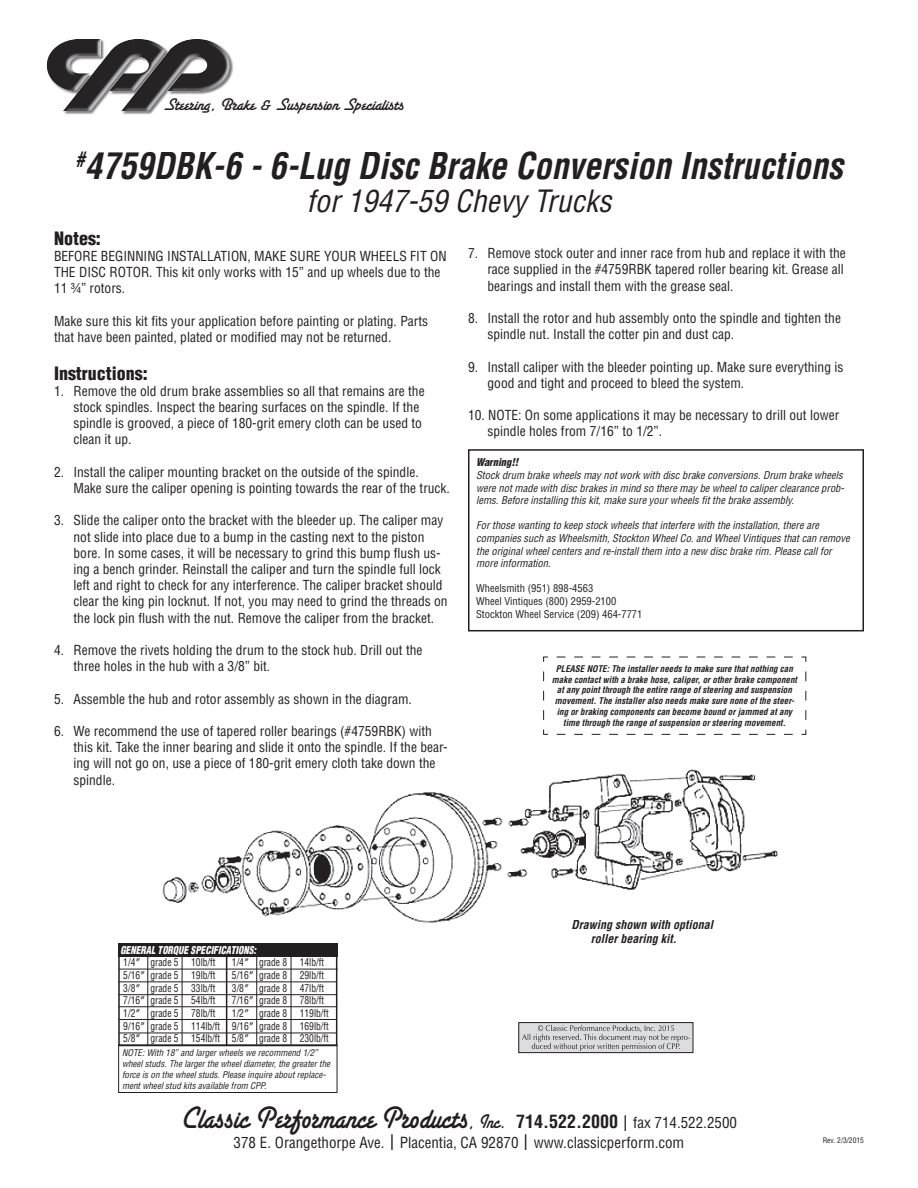
<style>
.page{position:relative;width:918px;height:1188px;background:#fff}
.page>*{position:absolute;margin:0;border:0;box-sizing:border-box;transform-origin:0 0}
.Headline{font:italic 700 condensed 36px "Helvetica";color:#231f20;scale:.95 1}
.t1{font:33px "Santa Fe Plain";letter-spacing:.005em;color:#231f20;scale:.9 1}
.Headline-2{font:italic condensed 30px "Helvetica";color:#231f20}
.t2{font:18px "Santa Fe Plain";color:#231f20}
.Instructions_text{font:900 condensed 18px "Helvetica";color:#231f20}
.t3{font:condensed 15px "Helvetica";color:#231f20}
.Instructions_text-2{font:condensed 13.5px/16.2px "Helvetica";color:#231f20}
.notes_text{font:condensed 13.5px/16.2px "Helvetica";color:#231f20}
.Instructions_text-3{font:italic 700 condensed 12px/14.4px "Helvetica";color:#231f20}
.Instructions_text-4{font:italic condensed 10.5px/12.6px "Helvetica";color:#231f20}
.Parts_List{font:condensed 10.5px "Helvetica";color:#231f20;scale:.9 1}
.Instructions_text-5{font:condensed 10.5px "Helvetica";color:#231f20}
.Subheads{font:italic 900 condensed 10.5px "Helvetica";color:#fff;scale:.9 1}
.Instructions_text-6{font:italic 900 condensed 10.5px "Helvetica";color:#231f20}
.notes_text-2{font:italic 700 condensed 9px/10.8px "Helvetica";color:#231f20;text-align:center}
.t4{font:italic condensed 9px/10.8px "Helvetica";color:#231f20}
.t5{font:condensed 7.5px "Helvetica";color:#231f20}
.s1{font-stretch:normal}
.s2{font-size:21px}
.s3{font-family:"Helvetica";font-weight:700;font-stretch:condensed;font-size:18px}
.s4{font-family:"Helvetica";font-stretch:condensed;font-size:21px}
.s5{font-family:"Helvetica";font-stretch:condensed;font-size:15px}
</style>
<div class="page">
<div style="left:47px;top:39px;width:186px;height:76px;background:#231f20;opacity:.6"></div>
<img style="left:127px;top:39px;width:69px;height:65px">
<img style="left:162px;top:769px;width:617px;height:178px">
<div style="left:468px;top:449px;width:396px;height:182px;border:2px solid #231f20"></div>
<svg style="left:543px;top:656px;width:264px;height:79px"></svg>
<div style="left:519px;top:1023px;width:174px;height:30px;background:#dcdddf"></div>
<div style="left:518px;top:1022px;width:175px;height:31px;border:1px solid #231f20"></div>
<svg style="left:522px;top:1025px;width:168px;height:26px"></svg>
<div style="left:118px;top:955px;width:219px;height:91px;border:2px solid #231f20"></div>
<hr style="left:226px;top:955px;width:1px;height:91px;background:#231f20">
<hr style="left:119px;top:969px;width:219px;height:1px;background:#231f20">
<hr style="left:119px;top:981px;width:218px;height:1px;background:#231f20">
<hr style="left:118px;top:994px;width:219px;height:1px;background:#231f20">
<hr style="left:119px;top:1006px;width:218px;height:1px;background:#231f20">
<hr style="left:119px;top:1019px;width:218px;height:1px;background:#231f20">
<hr style="left:119px;top:1033px;width:218px;height:1px;background:#231f20">
<hr style="left:148px;top:956px;width:1px;height:89px;background:#231f20">
<hr style="left:182px;top:956px;width:1px;height:89px;background:#231f20">
<hr style="left:256px;top:956px;width:1px;height:89px;background:#231f20">
<hr style="left:291px;top:956px;width:1px;height:89px;background:#231f20">
<div style="left:118px;top:943px;width:219px;height:13px;background:#231f20"></div>
<div style="left:118px;top:1045px;width:219px;height:48px;border:1px solid #231f20"></div>
<h3 class="t2" style="left:163px;top:93px;width:243px">Steering, Brake &amp; Suspension Specialists</h3>
<p class="Headline" style="left:75px;top:144px;width:810px"><sup>#</sup>4759DBK-6 - 6-Lug Disc Brake Conversion Instructions</p>
<p class="Headline-2" style="left:306px;top:183px;width:307px">for 1947-59 Chevy Trucks</p>
<p class="Instructions_text" style="left:54px;top:227px;width:48px">Notes:</p>
<p class="notes_text" style="left:54px;top:248px;width:394px">BEFORE BEGINNING INSTALLATION, MAKE SURE YOUR WHEELS FIT ON<br>THE DISC ROTOR. This kit only works with 15” and up wheels due to the<br>11 ¾” rotors.</p>
<p class="notes_text" style="left:54px;top:312px;width:376px">Make sure this kit fits your application before painting or plating. Parts that have been painted, plated or modified may not be returned.</p>
<p class="Instructions_text" style="left:54px;top:362px;width:95px">Instructions:</p>
<p class="Instructions_text-2" style="left:74px;top:383px;width:353px;text-indent:-20px">1. Remove the old drum brake assemblies so all that remains are the stock spindles. Inspect the bearing surfaces on the spindle. If the spindle is grooved, a piece of 180-grit emery cloth can be used to clean it up.</p>
<p class="Instructions_text-2" style="left:74px;top:464px;width:378px;text-indent:-20px">2. Install the caliper mounting bracket on the outside of the spindle.<br>Make sure the caliper opening is pointing towards the rear of the truck.</p>
<p class="Instructions_text-2" style="left:74px;top:512px;width:376px;text-indent:-20px">3. Slide the caliper onto the bracket with the bleeder up. The caliper may not slide into place due to a bump in the casting next to the piston bore. In some cases, it will be necessary to grind this bump flush us&shy;ing a bench grinder. Reinstall the caliper and turn the spindle full lock left and right to check for any interference. The caliper bracket should clear the king pin locknut. If not, you may need to grind the threads on the lock pin flush with the nut. Remove the caliper from the bracket.</p>
<p class="Instructions_text-2" style="left:74px;top:642px;width:351px;text-indent:-20px">4. Remove the rivets holding the drum to the stock hub. Drill out the three holes in the hub with a 3/8” bit.</p>
<p class="Instructions_text-2" style="left:54px;top:690px;width:360px">5. Assemble the hub and rotor assembly as shown in the diagram.</p>
<p class="Instructions_text-2" style="left:74px;top:723px;width:376px;text-indent:-20px">6. We recommend the use of tapered roller bearings (#4759RBK) with this kit. Take the inner bearing and slide it onto the spindle. If the bear&shy;ing will not go on, use a piece of 180-grit emery cloth take down the spindle.</p>
<p class="Instructions_text-2" style="left:488px;top:245px;width:360px;text-indent:-20px">7. Remove stock outer and inner race from hub and replace it with the race supplied in the #4759RBK tapered roller bearing kit. Grease all bearings and install them with the grease seal.</p>
<p class="Instructions_text-2" style="left:488px;top:310px;width:355px;text-indent:-20px">8. Install the rotor and hub assembly onto the spindle and tighten the spindle nut. Install the cotter pin and dust cap.</p>
<p class="Instructions_text-2" style="left:488px;top:358px;width:357px;text-indent:-20px">9. Install caliper with the bleeder pointing up. Make sure everything is good and tight and proceed to bleed the system.</p>
<p class="Instructions_text-2" style="left:488px;top:407px;width:353px;text-indent:-20px">10. NOTE: On some applications it may be necessary to drill out lower spindle holes from 7/16” to 1/2”.</p>
<p class="Instructions_text-6" style="left:476px;top:456px;width:44px">Warning!!</p>
<p class="Instructions_text-4" style="left:476px;top:469px;width:370px">Stock drum brake wheels may not work with disc brake conversions. Drum brake wheels were not made with disc brakes in mind so there may be wheel to caliper clearance prob&shy;lems. Before installing this kit, make sure your wheels fit the brake assembly.</p>
<p class="Instructions_text-4" style="left:476px;top:519px;width:375px">For those wanting to keep stock wheels that interfere with the installation, there are companies such as Wheelsmith, Stockton Wheel Co. and Wheel Vintiques that can remove the original wheel centers and re-install them into a new disc brake rim. Please call for more information.</p>
<p class="Instructions_text-5" style="left:476px;top:582px;width:119px">Wheelsmith (951) 898-4563</p>
<p class="Instructions_text-5" style="left:476px;top:595px;width:142px">Wheel Vintiques (800) 2959-2100</p>
<p class="Instructions_text-5" style="left:476px;top:608px;width:168px">Stockton Wheel Service (209) 464-7771</p>
<p class="notes_text-2" style="left:552px;top:663px;width:247px">PLEASE NOTE: The installer needs to make sure that nothing can make contact with a brake hose, caliper, or other brake component at any point through the entire range of steering and suspension movement. The installer also needs make sure none of the steer&shy;ing or braking components can become bound or jammed at any time through the range of suspension or steering movement.</p>
<p class="Subheads" style="left:120px;top:944px;width:152px">GENERAL TORQUE SPECIFICATIONS:</p>
<p class="Parts_List" style="left:123px;top:956px;width:104px">1/4<span class="s1">″</span> grade 5 10lb/ft</p>
<p class="Parts_List" style="left:232px;top:956px;width:104px">1/4<span class="s1">″</span> grade 8 14lb/ft</p>
<p class="Parts_List" style="left:123px;top:969px;width:104px">5/16<span class="s1">″</span> grade 5 19lb/ft</p>
<p class="Parts_List" style="left:232px;top:969px;width:104px">5/16<span class="s1">″</span> grade 8 29lb/ft</p>
<p class="Parts_List" style="left:123px;top:981px;width:104px">3/8<span class="s1">″</span> grade 5 33lb/ft</p>
<p class="Parts_List" style="left:232px;top:981px;width:104px">3/8<span class="s1">″</span> grade 8 47lb/ft</p>
<p class="Parts_List" style="left:123px;top:994px;width:104px">7/16<span class="s1">″</span> grade 5 54lb/ft</p>
<p class="Parts_List" style="left:232px;top:994px;width:104px">7/16<span class="s1">″</span> grade 8 78lb/ft</p>
<p class="Parts_List" style="left:123px;top:1007px;width:104px">1/2<span class="s1">″</span> grade 5 78lb/ft</p>
<p class="Parts_List" style="left:232px;top:1007px;width:109px">1/2<span class="s1">″</span> grade 8 119lb/ft</p>
<p class="Parts_List" style="left:123px;top:1019px;width:230px">9/16<span class="s1">″</span> grade 5 114lb/ft 9/16<span class="s1">″</span> grade 8 169lb/ft</p>
<p class="Parts_List" style="left:123px;top:1032px;width:230px">5/8<span class="s1">″</span> grade 5 154lb/ft 5/8<span class="s1">″</span> grade 8 230lb/ft</p>
<p class="t4" style="left:122px;top:1047px;width:210px">NOTE: With 18” and larger wheels we recommend 1/2” wheel studs. The larger the wheel diameter, the greater the force is on the wheel studs. Please inquire about replace&shy;ment wheel stud kits available from CPP.</p>
<p class="Instructions_text-3" style="left:591px;top:917px;width:124px;text-indent:-20px">Drawing shown with optional roller bearing kit.</p>
<h2 class="t1" style="left:181px;top:1098px;width:619px">Classic Performance Products<span class="s2">, Inc.</span> <span class="s3">714.522.2000</span> <span class="s4">|</span> <span class="s5">fax 714.522.2500</span></h2>
<p class="t3" style="left:234px;top:1133px;width:452px">378 E. Orangethorpe Ave. <span class="s2">|</span> Placentia, CA 92870 <span class="s2">|</span> www.classicperform.com</p>
<p class="t5" style="left:823px;top:1135px;width:43px">Rev. 2/3/2015</p>
</div>
